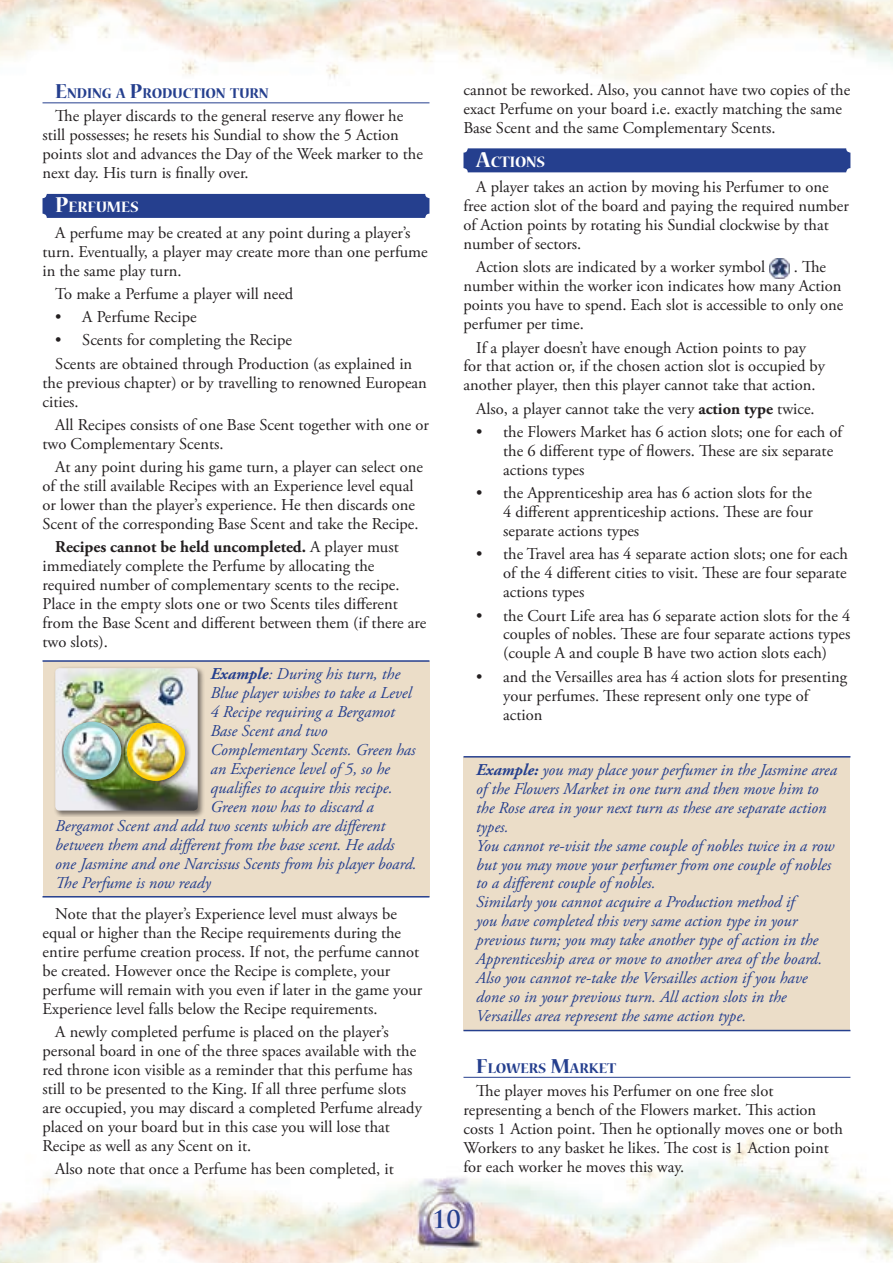
<style>
.page{position:relative;width:893px;height:1263px;background:#fff}
.page>*{position:absolute;margin:0;border:0;box-sizing:border-box;transform-origin:0 0}
.t1{font:700 24px "Trajan Pro";color:#253f8e}
.t2{font:700 16.8px "Nueva Std";color:#fff}
.t3{font:16.5px/18.9px "Adobe Garamond Pro";color:#231f20}
.t4{font:italic 16.5px/19px "Adobe Garamond Pro";color:#253f8e}
.t5{font:700 15.75px "Nueva Std";color:#253f8e}
.s1{font-size:22.5px}
.s2{font-size:24px}
.s3{font-weight:700}
</style>
<div class="page">
<img style="left:0;top:0;width:893px;height:1263px">
<hr style="left:43px;top:102px;width:386px;height:1px;background:#253f8e">
<div style="left:43px;top:194px;width:386px;height:24px;background:#253f8e;border-radius:4px"></div>
<div style="left:43px;top:662px;width:386px;height:235px;background:#ebddc8"></div>
<hr style="left:43px;top:660px;width:386px;height:2px;background:#253f8e">
<hr style="left:43px;top:896px;width:386px;height:1px;background:#253f8e">
<div style="left:53px;top:665px;width:151px;height:152px;background:#231f20;opacity:.6"></div>
<img style="left:55px;top:668px;width:143px;height:143px">
<div style="left:60px;top:718px;width:67px;height:67px;background:#231f20;opacity:.52"></div>
<img style="left:63px;top:722px;width:58px;height:58px;border-radius:29px">
<div style="left:124px;top:720px;width:67px;height:67px;background:#231f20;opacity:.52"></div>
<img style="left:127px;top:723px;width:58px;height:58px;border-radius:29px">
<div style="left:463px;top:148px;width:387px;height:24px;background:#253f8e;border-radius:4px"></div>
<div style="left:463px;top:757px;width:387px;height:274px;background:#ebddc8"></div>
<hr style="left:463px;top:756px;width:387px;height:1px;background:#253f8e">
<hr style="left:463px;top:1030px;width:387px;height:1px;background:#253f8e">
<hr style="left:463px;top:1077px;width:387px;height:1px;background:#253f8e">
<img style="left:769px;top:258px;width:21px;height:21px">
<p class="t5" style="left:55px;top:86px;width:215px"><span class="s1">E</span>NDING A <span class="s1">P</span>RODUCTION TURN</p>
<p class="t3" style="left:43px;top:107px;width:382px;text-indent:13px">The player discards to the general reserve any flower he still possesses; he resets his Sundial to show the 5 Action points slot and advances the Day of the Week marker to the next day. His turn is finally over.</p>
<p class="t2" style="left:55px;top:200px;width:63px"><span class="s2">P</span>ERFUMES</p>
<p class="t3" style="left:43px;top:224px;width:387px;text-indent:13px">A perfume may be created at any point during a player’s turn. Eventually, a player may create more than one perfume in the same play turn.</p>
<p class="t3" style="left:55px;top:285px;width:239px">To make a Perfume a player will need</p>
<p class="t3" style="left:55px;top:308px;width:143px">• A Perfume Recipe</p>
<p class="t3" style="left:55px;top:329px;width:358px;line-height:23.2px">• Scents for completing the Recipe<br>Scents are obtained through Production (as explained in</p>
<p class="t3" style="left:43px;top:373px;width:386px">the previous chapter) or by travelling to renowned European cities.</p>
<p class="t3" style="left:43px;top:416px;width:388px;text-indent:13px">All Recipes consists of one Base Scent together with one or two Complementary Scents.</p>
<p class="t3" style="left:43px;top:458px;width:382px;text-indent:13px">At any point during his game turn, a player can select one of the still available Recipes with an Experience level equal or lower than the player’s experience. He then discards one Scent of the corresponding Base Scent and take the Recipe.</p>
<p class="t3" style="left:43px;top:538px;width:385px;text-indent:13px"><span class="s3">Recipes cannot be held uncompleted.</span> A player must immediately complete the Perfume by allocating the required number of complementary scents to the recipe.<br>Place in the empty slots one or two Scents tiles different from the Base Scent and different between them (if there are two slots).</p>
<p class="t4" style="left:210px;top:664px;width:191px"><span class="s3">Example</span>: During his turn, the</p>
<p class="t4" style="left:210px;top:683px;width:203px">Blue player wishes to take a Level</p>
<p class="t4" style="left:210px;top:702px;width:186px">4 Recipe requiring a Bergamot</p>
<p class="t4" style="left:210px;top:721px;width:118px">Base Scent and two</p>
<p class="t4" style="left:210px;top:740px;width:207px">Complementary Scents. Green has</p>
<p class="t4" style="left:210px;top:759px;width:181px">an Experience level of 5, so he</p>
<p class="t4" style="left:210px;top:778px;width:184px">qualifies to acquire this recipe.</p>
<p class="t4" style="left:210px;top:797px;width:165px">Green now has to discard a</p>
<p class="t4" style="left:55px;top:816px;width:331px">Bergamot Scent and add two scents which are different</p>
<p class="t4" style="left:55px;top:835px;width:341px">between them and different from the base scent. He adds</p>
<p class="t4" style="left:55px;top:854px;width:363px">one Jasmine and one Narcissus Scents from his player board.</p>
<p class="t4" style="left:55px;top:873px;width:157px">The Perfume is now ready</p>
<p class="t3" style="left:43px;top:905px;width:381px;text-indent:13px">Note that the player’s Experience level must always be equal or higher than the Recipe requirements during the entire perfume creation process. If not, the perfume cannot be created. However once the Recipe is complete, your perfume will remain with you even if later in the game your Experience level falls below the Recipe requirements.</p>
<p class="t3" style="left:43px;top:1023px;width:381px;text-indent:13px">A newly completed perfume is placed on the player’s personal board in one of the three spaces available with the red throne icon visible as a reminder that this perfume has still to be presented to the King. If all three perfume slots are occupied, you may discard a completed Perfume already placed on your board but in this case you will lose that Recipe as well as any Scent on it.</p>
<p class="t3" style="left:55px;top:1160px;width:340px">Also note that once a Perfume has been completed, it</p>
<p class="t3" style="left:463px;top:81px;width:388px">cannot be reworked. Also, you cannot have two copies of the exact Perfume on your board i.e. exactly matching the same<br>Base Scent and the same Complementary Scents.</p>
<p class="t2" style="left:476px;top:154px;width:50px"><span class="s2">A</span>CTIONS</p>
<p class="t3" style="left:463px;top:178px;width:387px;text-indent:13px">A player takes an action by moving his Perfumer to one free action slot of the board and paying the required number of Action points by rotating his Sundial clockwise by that number of sectors.</p>
<p class="t3" style="left:476px;top:258px;width:290px">Action slots are indicated by a worker symbol</p>
<p class="t3" style="left:463px;top:258px;width:381px;text-indent:330px">. The number within the worker icon indicates how many Action points you have to spend. Each slot is accessible to only one perfumer per time.</p>
<p class="t3" style="left:463px;top:338px;width:363px;text-align:center">If a player doesn’t have enough Action points to pay<br>for that action or, if the chosen action slot is occupied by another player, then this player cannot take that action.</p>
<p class="t3" style="left:476px;top:400px;width:340px">Also, a player cannot take the very <span class="s3">action type</span> twice.</p>
<p class="t3" style="left:503px;top:423px;width:340px;text-indent:-27px">• the Flowers Market has 6 action slots; one for each of the 6 different type of flowers. These are six separate actions types</p>
<p class="t3" style="left:503px;top:484px;width:311px;text-align:justify;text-indent:-27px">• the Apprenticeship area has 6 action slots for the 4 different apprenticeship actions. These are four separate actions types</p>
<p class="t3" style="left:503px;top:545px;width:346px;text-align:justify;text-indent:-27px">• the Travel area has 4 separate action slots; one for each of the 4 different cities to visit. These are four separate actions types</p>
<p class="t3" style="left:503px;top:606px;width:349px;text-align:justify;text-indent:-27px">• the Court Life area has 6 separate action slots for the 4 couples of nobles. These are four separate actions types (couple A and couple B have two action slots each)</p>
<p class="t3" style="left:503px;top:668px;width:345px;text-indent:-27px">• and the Versailles area has 4 action slots for presenting your perfumes. These represent only one type of action</p>
<p class="t4" style="left:476px;top:760px;width:362px"><span class="s3">Example:</span> you may place your perfumer in the Jasmine area of the Flowers Market in one turn and then move him to the Rose area in your next turn as these are separate action types.<br>You cannot re-visit the same couple of nobles twice in a row but you may move your perfumer from one couple of nobles to a different couple of nobles.<br>Similarly you cannot acquire a Production method if<br>you have completed this very same action type in your previous turn; you may take another type of action in the Apprenticeship area or move to another area of the board.<br>Also you cannot re-take the Versailles action if you have done so in your previous turn. All action slots in the Versailles area represent the same action type.</p>
<p class="t5" style="left:476px;top:1060px;width:132px"><span class="s1">F</span>LOWERS <span class="s1">M</span>ARKET</p>
<p class="t3" style="left:463px;top:1082px;width:381px;text-indent:13px">The player moves his Perfumer on one free slot representing a bench of the Flowers market. This action costs 1 Action point. Then he optionally moves one or both Workers to any basket he likes. The cost is 1 Action point for each worker he moves this way.</p>
<h1 class="t1" style="left:432px;top:1204px;width:30px">10</h1>
</div>
